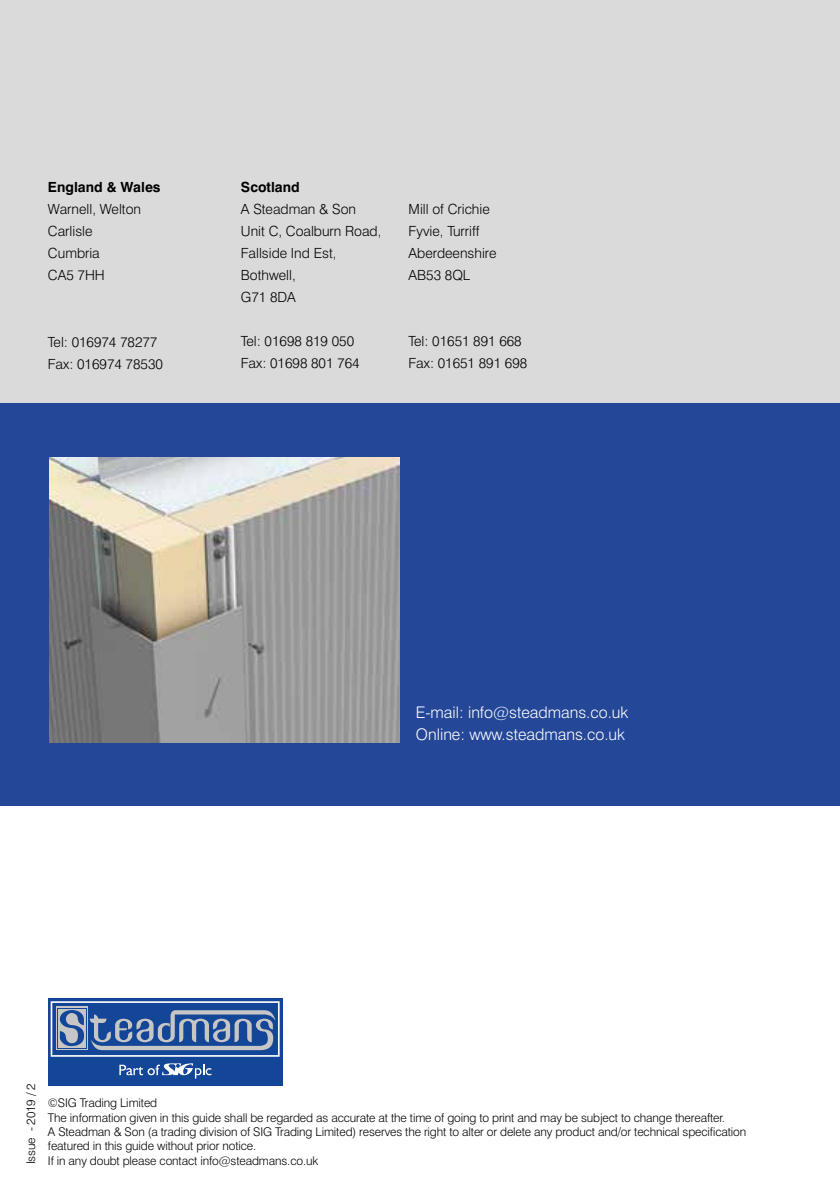
<style>
.page{position:relative;width:840px;height:1191px;background:#fff}
.page>*{position:absolute;margin:0;border:0;box-sizing:border-box;transform-origin:0 0}
.t1{font:300 16px/22px "Swiss 721 BT";color:#fff}
.t2{font:300 14px/22px "Swiss 721 BT";color:#000}
.t3{font:700 14px "Swiss 721 BT";color:#000}
.t4{font:300 12px/14.4px "Swiss 721 BT";letter-spacing:-.01em;color:#000}
</style>
<div class="page">
<div style="left:0;top:0;width:839px;height:403px;background:#dadada"></div>
<div style="left:0;top:403px;width:839px;height:402px;background:#244798"></div>
<div style="left:48px;top:998px;width:234px;height:87px;background:#144697"></div>
<svg style="left:119px;top:1063px;width:92px;height:15px"></svg>
<svg style="left:51px;top:1001px;width:228px;height:55px"></svg>
<img style="left:49px;top:458px;width:351px;height:284px">
<p class="t3" style="left:48px;top:179px;width:114px">England &amp; Wales</p>
<p class="t2" style="left:48px;top:198px;width:94px">Warnell, Welton<br>Carlisle<br>Cumbria<br>CA5 7HH</p>
<p class="t2" style="left:48px;top:330px;width:116px">Tel: 016974 78277<br>Fax: 016974 78530</p>
<p class="t3" style="left:241px;top:179px;width:60px">Scotland</p>
<p class="t2" style="left:241px;top:198px;width:142px">A Steadman &amp; Son<br>Unit C, Coalburn Road,<br>Fallside Ind Est,<br>Bothwell,<br>G71 8DA</p>
<p class="t2" style="left:241px;top:330px;width:120px">Tel: 01698 819 050<br>Fax: 01698 801 764</p>
<p class="t2" style="left:408px;top:198px;width:89px">Mill of Crichie<br>Fyvie, Turriff<br>Aberdeenshire<br>AB53 8QL</p>
<p class="t2" style="left:408px;top:330px;width:120px">Tel: 01651 891 668<br>Fax: 01651 891 698</p>
<h1 class="t1" style="left:416px;top:701px;width:214px">E-mail: info@steadmans.co.uk<br>Online: www.steadmans.co.uk</h1>
<p class="t4" style="left:24px;top:1164px;width:82px;rotate:-90deg">Issue - 2019 / 2</p>
<p class="t4" style="left:48px;top:1095px;width:699px">©SIG Trading Limited<br>The information given in this guide shall be regarded as accurate at the time of going to print and may be subject to change thereafter.<br>A Steadman &amp; Son (a trading division of SIG Trading Limited) reserves the right to alter or delete any product and/or technical specification featured in this guide without prior notice.</p>
<p class="t4" style="left:48px;top:1153px;width:272px">If in any doubt please contact info@steadmans.co.uk</p>
</div>
